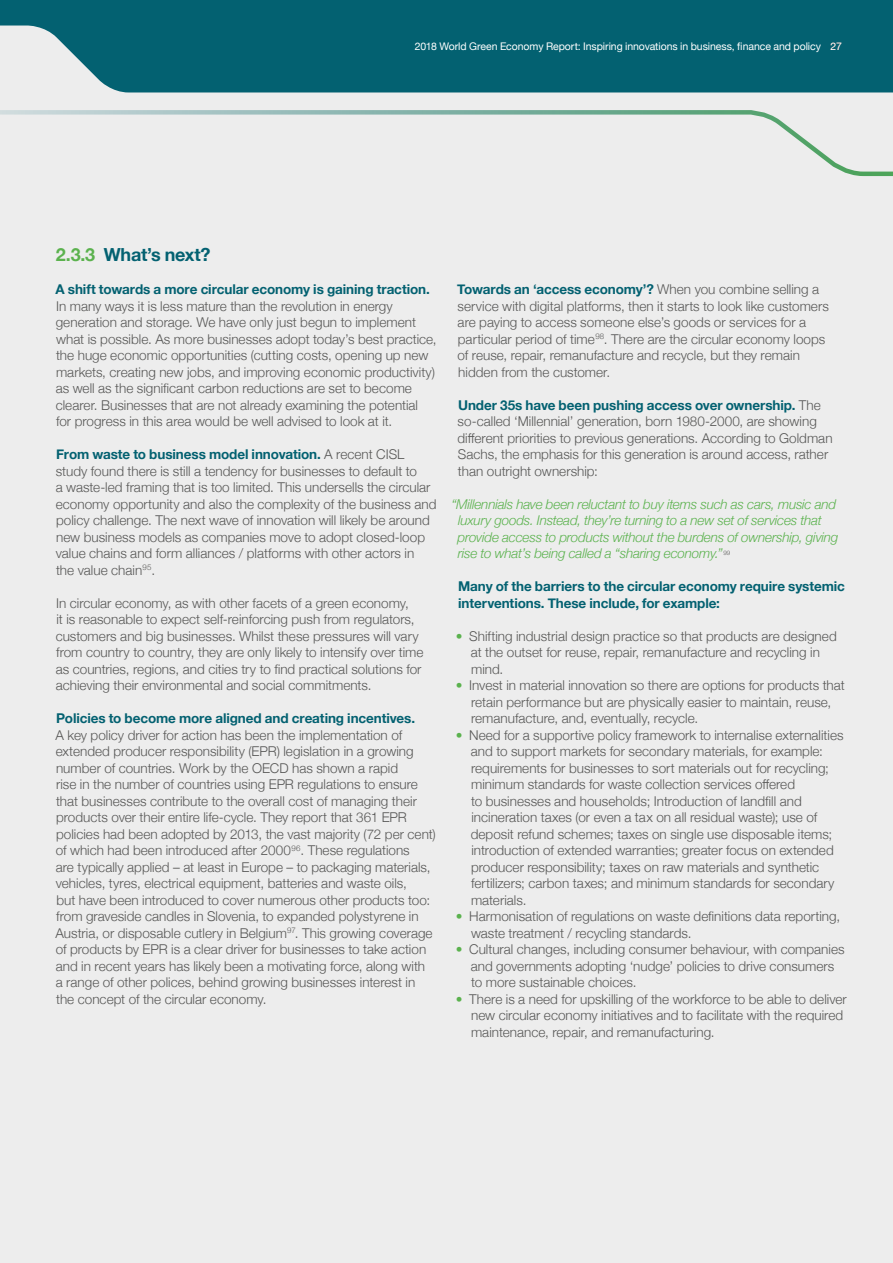
<style>
.page{position:relative;width:893px;height:1263px;background:#ededed}
.page>*{position:absolute;margin:0;border:0;box-sizing:border-box;transform-origin:0 0}
.t1{font:700 18px "Helvetica Neue";letter-spacing:-.02em;color:#036171}
.t2{font:300 13.5px/16.5px "Helvetica Neue";color:#575756}
.t3{font:italic 300 13.5px/16.5px "Helvetica Neue";letter-spacing:-.015em;color:#5bb24e}
.t4{font:700 13.5px/16.5px "Helvetica Neue";letter-spacing:-.005em;color:#036171}
.t5{font:10.5px "Helvetica Neue";letter-spacing:-.005em;color:#fff}
.s1{color:#575756}
.s2{color:#5bb24e}
.s3{font-weight:700;color:#036171}
</style>
<div class="page">
<div style="left:0;top:0;width:893px;height:92px;background:#036171"></div>
<svg style="left:0;top:110px;width:893px;height:67px"></svg>
<p class="t5" style="left:415px;top:39px;width:429px">2018 World Green Economy Report: Inspiring innovations in business, finance and policy <span class="s1">27</span></p>
<h1 class="t1" style="left:56px;top:241px;width:156px"><span class="s2">2.3.3</span> What’s next?</h1>
<p class="t4" style="left:56px;top:282px;width:376px">A shift towards a more circular economy is gaining traction.</p>
<p class="t2" style="left:56px;top:297px;width:382px">In many ways it is less mature than the revolution in energy generation and storage. We have only just begun to implement what is possible. As more businesses adopt today’s best practice, the huge economic opportunities (cutting costs, opening up new markets, creating new jobs, and improving economic productivity) as well as the significant carbon reductions are set to become clearer. Businesses that are not already examining the potential<br>for progress in this area would be well advised to look at it.</p>
<p class="t2" style="left:56px;top:445px;width:382px"><span class="s3">From waste to business model innovation.</span> A recent CISL study found there is still a tendency for businesses to default to<br>a waste-led framing that is too limited. This undersells the circular economy opportunity and also the complexity of the business and policy challenge. The next wave of innovation will likely be around new business models as companies move to adopt closed-loop value chains and form alliances / platforms with other actors in<br>the value chain<sup>95</sup>.</p>
<p class="t2" style="left:56px;top:594px;width:369px">In circular economy, as with other facets of a green economy,<br>it is reasonable to expect self-reinforcing push from regulators, customers and big businesses. Whilst these pressures will vary from country to country, they are only likely to intensify over time as countries, regions, and cities try to find practical solutions for achieving their environmental and social commitments.</p>
<p class="t4" style="left:56px;top:711px;width:360px">Policies to become more aligned and creating incentives.</p>
<p class="t2" style="left:56px;top:726px;width:382px">A key policy driver for action has been the implementation of extended producer responsibility (EPR) legislation in a growing number of countries. Work by the OECD has shown a rapid<br>rise in the number of countries using EPR regulations to ensure that businesses contribute to the overall cost of managing their products over their entire life-cycle. They report that 361 EPR policies had been adopted by 2013, the vast majority (72 per cent) of which had been introduced after 2000<sup>96</sup>. These regulations<br>are typically applied – at least in Europe – to packaging materials, vehicles, tyres, electrical equipment, batteries and waste oils,<br>but have been introduced to cover numerous other products too: from graveside candles in Slovenia, to expanded polystyrene in Austria, or disposable cutlery in Belgium<sup>97</sup>. This growing coverage of products by EPR is a clear driver for businesses to take action and in recent years has likely been a motivating force, along with<br>a range of other polices, behind growing businesses interest in the concept of the circular economy.</p>
<p class="t2" style="left:457px;top:280px;width:373px"><span class="s3">Towards an ‘access economy’?</span> When you combine selling a service with digital platforms, then it starts to look like customers are paying to access someone else’s goods or services for a particular period of time<sup>98</sup>. There are the circular economy loops of reuse, repair, remanufacture and recycle, but they remain hidden from the customer.</p>
<p class="t2" style="left:458px;top:396px;width:377px"><span class="s3">Under 35s have been pushing access over ownership.</span> The so-called ‘Millennial’ generation, born 1980-2000, are showing different priorities to previous generations. According to Goldman Sachs, the emphasis for this generation is around access, rather than outright ownership:</p>
<p class="t3" style="left:458px;top:495px;width:382px;text-indent:-6px">“Millennials have been reluctant to buy items such as cars, music and luxury goods. Instead, they’re turning to a new set of services that provide access to products without the burdens of ownership, giving rise to what’s being called a “sharing economy.”<sup>99</sup></p>
<p class="t4" style="left:458px;top:579px;width:388px">Many of the barriers to the circular economy require systemic interventions. These include, for example:</p>
<p class="t2" style="left:471px;top:627px;width:367px;text-indent:-15px"><span class="s2">•</span> Shifting industrial design practice so that products are designed at the outset for reuse, repair, remanufacture and recycling in mind.</p>
<p class="t2" style="left:471px;top:676px;width:375px;text-indent:-15px"><span class="s2">•</span> Invest in material innovation so there are options for products that retain performance but are physically easier to maintain, reuse, remanufacture, and, eventually, recycle.</p>
<p class="t2" style="left:471px;top:726px;width:374px;text-indent:-15px"><span class="s2">•</span> Need for a supportive policy framework to internalise externalities and to support markets for secondary materials, for example: requirements for businesses to sort materials out for recycling; minimum standards for waste collection services offered<br>to businesses and households; Introduction of landfill and incineration taxes (or even a tax on all residual waste); use of deposit refund schemes; taxes on single use disposable items; introduction of extended warranties; greater focus on extended producer responsibility; taxes on raw materials and synthetic fertilizers; carbon taxes; and minimum standards for secondary materials.</p>
<p class="t2" style="left:471px;top:907px;width:371px;text-indent:-15px"><span class="s2">•</span> Harmonisation of regulations on waste definitions data reporting, waste treatment / recycling standards.</p>
<p class="t2" style="left:471px;top:940px;width:375px;text-indent:-15px"><span class="s2">•</span> Cultural changes, including consumer behaviour, with companies and governments adopting ‘nudge’ policies to drive consumers to more sustainable choices.</p>
<p class="t2" style="left:471px;top:990px;width:377px;text-indent:-15px"><span class="s2">•</span> There is a need for upskilling of the workforce to be able to deliver new circular economy initiatives and to facilitate with the required maintenance, repair, and remanufacturing.</p>
</div>
